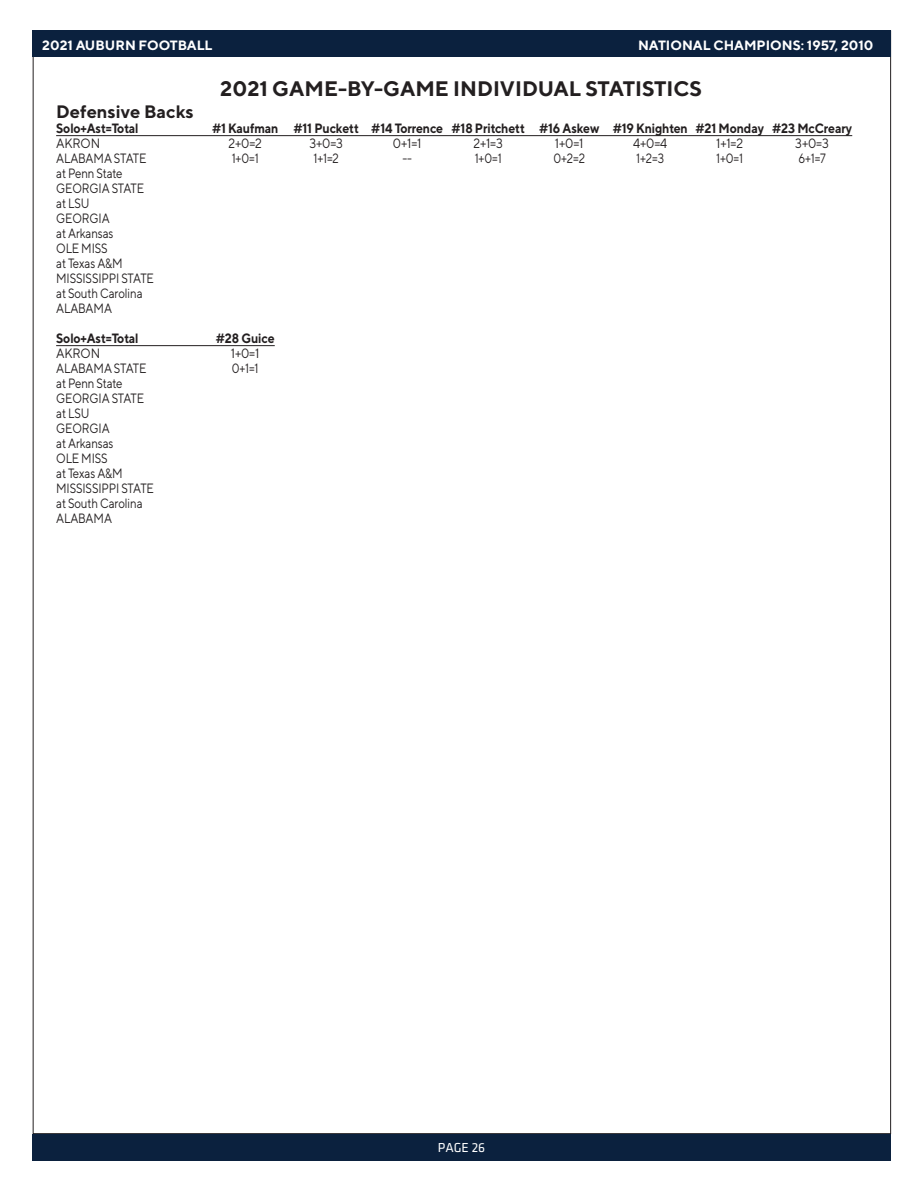
<style>
.page{position:relative;width:918px;height:1188px;background:#fff}
.page>*{position:absolute;margin:0;border:0;box-sizing:border-box;transform-origin:0 0}
.t1{font:700 21px "TT Norms";color:#231f20}
.t2{font:700 18px "TT Norms";color:#231f20}
.t3{font:13.5px "TT Norms";letter-spacing:-.01em;color:#231f20;scale:.85 1}
.t4{font:700 13.5px "TT Norms";letter-spacing:-.01em;color:#231f20;scale:.9 1}
.t5{font:13.5px "TT Norms";letter-spacing:-.01em;color:#231f20;scale:.9 1}
.t6{font:700 13.5px "TT Norms";color:#fff}
.t7{font:13.5px "Klavika";color:#fff}
</style>
<div class="page">
<div style="left:33px;top:31px;width:858px;height:26px;background:#0b213e"></div>
<div style="left:32px;top:1134px;width:859px;height:27px;background:#0b213e"></div>
<hr style="left:56px;top:135px;width:796px;height:1px;background:#231f20">
<hr style="left:56px;top:345px;width:219px;height:1px;background:#231f20">
<p class="t6" style="left:42px;top:37px;width:172px">2021 AUBURN FOOTBALL</p>
<p class="t6" style="left:638px;top:37px;width:237px">NATIONAL CHAMPIONS: 1957, 2010</p>
<p class="t1" style="left:220px;top:75px;width:483px">2021 GAME-BY-GAME INDIVIDUAL STATISTICS</p>
<p class="t2" style="left:56px;top:100px;width:139px">Defensive Backs</p>
<p class="t4" style="left:56px;top:120px;width:93px">Solo+Ast=Total</p>
<p class="t4" style="left:212px;top:120px;width:713px">#1 Kaufman #11 Puckett #14 Torrence #18 Pritchett #16 Askew #19 Knighten #21 Monday #23 McCreary</p>
<p class="t5" style="left:56px;top:135px;width:50px">AKRON</p>
<p class="t5" style="left:229px;top:135px;width:39px">2+0=2</p>
<p class="t5" style="left:309px;top:135px;width:39px">3+0=3</p>
<p class="t5" style="left:393px;top:135px;width:33px">0+1=1</p>
<p class="t5" style="left:473px;top:135px;width:34px">2+1=3</p>
<p class="t5" style="left:555px;top:135px;width:33px">1+0=1</p>
<p class="t5" style="left:633px;top:135px;width:40px">4+0=4</p>
<p class="t5" style="left:716px;top:135px;width:31px">1+1=2</p>
<p class="t5" style="left:795px;top:135px;width:39px">3+0=3</p>
<p class="t3" style="left:56px;top:150px;width:108px">ALABAMA STATE</p>
<p class="t3" style="left:232px;top:150px;width:33px">1+0=1</p>
<p class="t3" style="left:313px;top:150px;width:31px">1+1=2</p>
<p class="t3" style="left:402px;top:150px;width:13px">--</p>
<p class="t3" style="left:475px;top:150px;width:33px">1+0=1</p>
<p class="t3" style="left:553px;top:150px;width:39px">0+2=2</p>
<p class="t3" style="left:636px;top:150px;width:34px">1+2=3</p>
<p class="t3" style="left:716px;top:150px;width:33px">1+0=1</p>
<p class="t3" style="left:798px;top:150px;width:34px">6+1=7</p>
<p class="t3" style="left:56px;top:165px;width:80px">at Penn State</p>
<p class="t3" style="left:56px;top:180px;width:105px">GEORGIA STATE</p>
<p class="t3" style="left:56px;top:195px;width:41px">at LSU</p>
<p class="t3" style="left:56px;top:210px;width:65px">GEORGIA</p>
<p class="t3" style="left:56px;top:225px;width:69px">at Arkansas</p>
<p class="t3" style="left:56px;top:240px;width:62px">OLE MISS</p>
<p class="t3" style="left:56px;top:255px;width:80px">at Texas A&amp;M</p>
<p class="t3" style="left:56px;top:270px;width:117px">MISSISSIPPI STATE</p>
<p class="t3" style="left:56px;top:285px;width:103px">at South Carolina</p>
<p class="t3" style="left:56px;top:300px;width:67px">ALABAMA</p>
<p class="t4" style="left:56px;top:330px;width:93px">Solo+Ast=Total</p>
<p class="t4" style="left:216px;top:330px;width:67px">#28 Guice</p>
<p class="t5" style="left:56px;top:345px;width:50px">AKRON</p>
<p class="t5" style="left:231px;top:345px;width:33px">1+0=1</p>
<p class="t3" style="left:56px;top:360px;width:108px">ALABAMA STATE</p>
<p class="t3" style="left:232px;top:360px;width:33px">0+1=1</p>
<p class="t3" style="left:56px;top:375px;width:80px">at Penn State</p>
<p class="t3" style="left:56px;top:390px;width:105px">GEORGIA STATE</p>
<p class="t3" style="left:56px;top:405px;width:41px">at LSU</p>
<p class="t3" style="left:56px;top:420px;width:65px">GEORGIA</p>
<p class="t3" style="left:56px;top:435px;width:69px">at Arkansas</p>
<p class="t3" style="left:56px;top:450px;width:62px">OLE MISS</p>
<p class="t3" style="left:56px;top:465px;width:80px">at Texas A&amp;M</p>
<p class="t3" style="left:56px;top:480px;width:117px">MISSISSIPPI STATE</p>
<p class="t3" style="left:56px;top:495px;width:103px">at South Carolina</p>
<p class="t3" style="left:56px;top:510px;width:67px">ALABAMA</p>
<p class="t7" style="left:438px;top:1141px;width:49px">PAGE 26</p>
</div>
